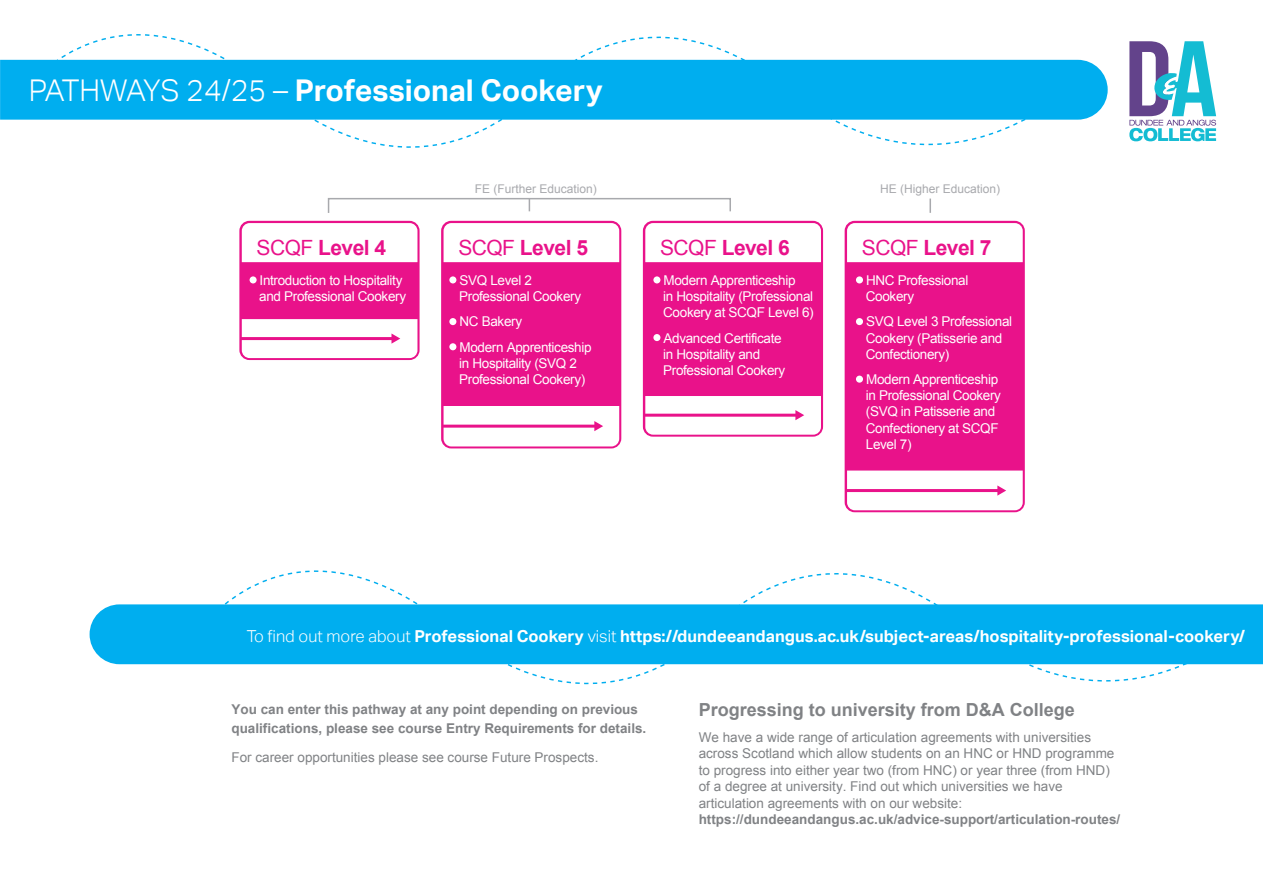
<style>
.page{position:relative;width:1263px;height:893px;background:#fff}
.page>*{position:absolute;margin:0;border:0;box-sizing:border-box;transform-origin:0 0}
.t1{font:700 30px "Aktiv Grotesk";color:#fff}
.t2{font:700 21px "Arial";letter-spacing:-.025em;color:#e9128a}
.t3{font:700 18px "Arial";color:#808285}
.t4{font:700 16.5px "Aktiv Grotesk";color:#fff}
.t5{font:13.5px/16.2px "Arial";letter-spacing:-.025em;color:#fff}
.t6{font:13.5px/16.5px "Arial";color:#808285}
.t7{font:700 13.5px/19.5px "Arial";color:#808285}
.t8{font:12px "Arial";color:#a8a9ad}
.s1{font-weight:300}
.s2{font-weight:400}
</style>
<div class="page">
<svg style="left:26px;top:34px;width:1039px;height:165px"></svg>
<div style="left:0;top:60px;width:1108px;height:60px;background:#00aeef"></div>
<svg style="left:1129px;top:41px;width:87px;height:100px"></svg>
<svg style="left:204px;top:512px;width:1039px;height:173px"></svg>
<div style="left:90px;top:604px;width:1173px;height:60px;background:#00aeef"></div>
<div style="left:242px;top:223px;width:175px;height:135px;background:#e9128a;border-radius:8px"></div>
<div style="left:239px;top:221px;width:181px;height:139px;border:4px solid #e9128a;border-radius:8px"></div>
<div style="left:242px;top:223px;width:175px;height:39px;background:#fff"></div>
<div style="left:443px;top:223px;width:176px;height:223px;background:#e9128a;border-radius:8px"></div>
<div style="left:441px;top:221px;width:180px;height:227px;border:4px solid #e9128a;border-radius:8px"></div>
<div style="left:443px;top:223px;width:176px;height:39px;background:#fff"></div>
<div style="left:645px;top:223px;width:176px;height:211px;background:#e9128a;border-radius:8px"></div>
<div style="left:643px;top:221px;width:180px;height:216px;border:4px solid #e9128a;border-radius:8px"></div>
<div style="left:645px;top:223px;width:176px;height:39px;background:#fff"></div>
<div style="left:847px;top:223px;width:175px;height:287px;background:#e9128a;border-radius:8px"></div>
<div style="left:845px;top:221px;width:180px;height:291px;border:4px solid #e9128a;border-radius:8px"></div>
<div style="left:847px;top:223px;width:176px;height:39px;background:#fff"></div>
<hr style="left:240px;top:337px;width:153px;height:3px;background:#e9128a">
<svg style="left:242px;top:319px;width:175px;height:39px;background:#fdecf5"></svg>
<svg style="left:443px;top:406px;width:176px;height:40px;background:#fdecf6"></svg>
<hr style="left:644px;top:414px;width:153px;height:3px;background:#e9128a">
<svg style="left:645px;top:396px;width:176px;height:39px;background:#fdeaf4"></svg>
<hr style="left:846px;top:489px;width:153px;height:3px;background:#e9128a">
<svg style="left:847px;top:471px;width:176px;height:39px;background:#fdecf5"></svg>
<svg style="left:327px;top:197px;width:405px;height:16px"></svg>
<svg style="left:929px;top:199px;width:2px;height:14px"></svg>
<div style="left:250px;top:276px;width:7px;height:7px;background:#fff;border-radius:50%"></div>
<div style="left:449px;top:276px;width:7px;height:7px;background:#fff;border-radius:50%"></div>
<div style="left:653px;top:276px;width:7px;height:7px;background:#fff;border-radius:50%"></div>
<div style="left:856px;top:276px;width:7px;height:7px;background:#fff;border-radius:50%"></div>
<div style="left:856px;top:318px;width:7px;height:7px;background:#fff;border-radius:50%"></div>
<div style="left:856px;top:376px;width:7px;height:7px;background:#fff;border-radius:50%"></div>
<div style="left:653px;top:334px;width:7px;height:7px;background:#fff;border-radius:50%"></div>
<div style="left:449px;top:318px;width:7px;height:7px;background:#fff;border-radius:50%"></div>
<div style="left:449px;top:343px;width:7px;height:7px;background:#fff;border-radius:50%"></div>
<h1 class="t1" style="left:29px;top:73px;width:575px"><span class="s1">PATHWAYS 24/25 –</span> Professional Cookery</h1>
<h2 class="t2" style="left:257px;top:234px;width:131px"><span class="s2">SCQF</span> Level 4</h2>
<p class="t5" style="left:252px;top:272px;width:156px;text-align:center">• Introduction to Hospitality and Professional Cookery</p>
<p class="t8" style="left:475px;top:181px;width:124px">FE (Further Education)</p>
<p class="t8" style="left:880px;top:181px;width:122px">HE (Higher Education)</p>
<h2 class="t2" style="left:458px;top:234px;width:131px"><span class="s2">SCQF</span> Level 5</h2>
<p class="t5" style="left:459px;top:272px;width:123px;text-indent:-8px">• SVQ Level 2<br>Professional Cookery</p>
<p class="t5" style="left:452px;top:314px;width:72px">• NC Bakery</p>
<p class="t5" style="left:452px;top:339px;width:141px;text-align:center">• Modern Apprenticeship in Hospitality (SVQ 2<br>Professional Cookery)</p>
<h2 class="t2" style="left:660px;top:234px;width:131px"><span class="s2">SCQF</span> Level 6</h2>
<p class="t5" style="left:663px;top:272px;width:152px;text-indent:-8px">• Modern Apprenticeship<br>in Hospitality (Professional<br>Cookery at SCQF Level 6)</p>
<p class="t5" style="left:663px;top:330px;width:123px;text-indent:-8px">• Advanced Certificate in Hospitality and<br>Professional Cookery</p>
<h2 class="t2" style="left:862px;top:234px;width:131px"><span class="s2">SCQF</span> Level 7</h2>
<p class="t5" style="left:866px;top:272px;width:104px;text-indent:-8px">• HNC Professional<br>Cookery</p>
<p class="t5" style="left:866px;top:314px;width:148px;text-indent:-8px">• SVQ Level 3 Professional<br>Cookery (Patisserie and<br>Confectionery)</p>
<p class="t5" style="left:866px;top:371px;width:137px;text-indent:-8px">• Modern Apprenticeship in Professional Cookery (SVQ in Patisserie and<br>Confectionery at SCQF<br>Level 7)</p>
<p class="t4" style="left:247px;top:626px;width:1000px"><span class="s1">To find out more about</span> Professional Cookery <span class="s1">visit</span> https://dundeeandangus.ac.uk/subject-areas/hospitality-professional-cookery/</p>
<p class="t7" style="left:231px;top:700px;width:416px">You can enter this pathway at any point depending on previous qualifications, please see course Entry Requirements for details.</p>
<p class="t6" style="left:231px;top:749px;width:368px">For career opportunities please see course Future Prospects.</p>
<h3 class="t3" style="left:699px;top:698px;width:378px">Progressing to university from D&amp;A College</h3>
<p class="t6" style="left:699px;top:729px;width:417px">We have a wide range of articulation agreements with universities across Scotland which allow students on an HNC or HND programme to progress into either year two (from HNC) or year three (from HND) of a degree at university. Find out which universities we have articulation agreements with on our website:</p>
<p class="t7" style="left:699px;top:810px;width:423px">https://dundeeandangus.ac.uk/advice-support/articulation-routes/</p>
</div>
